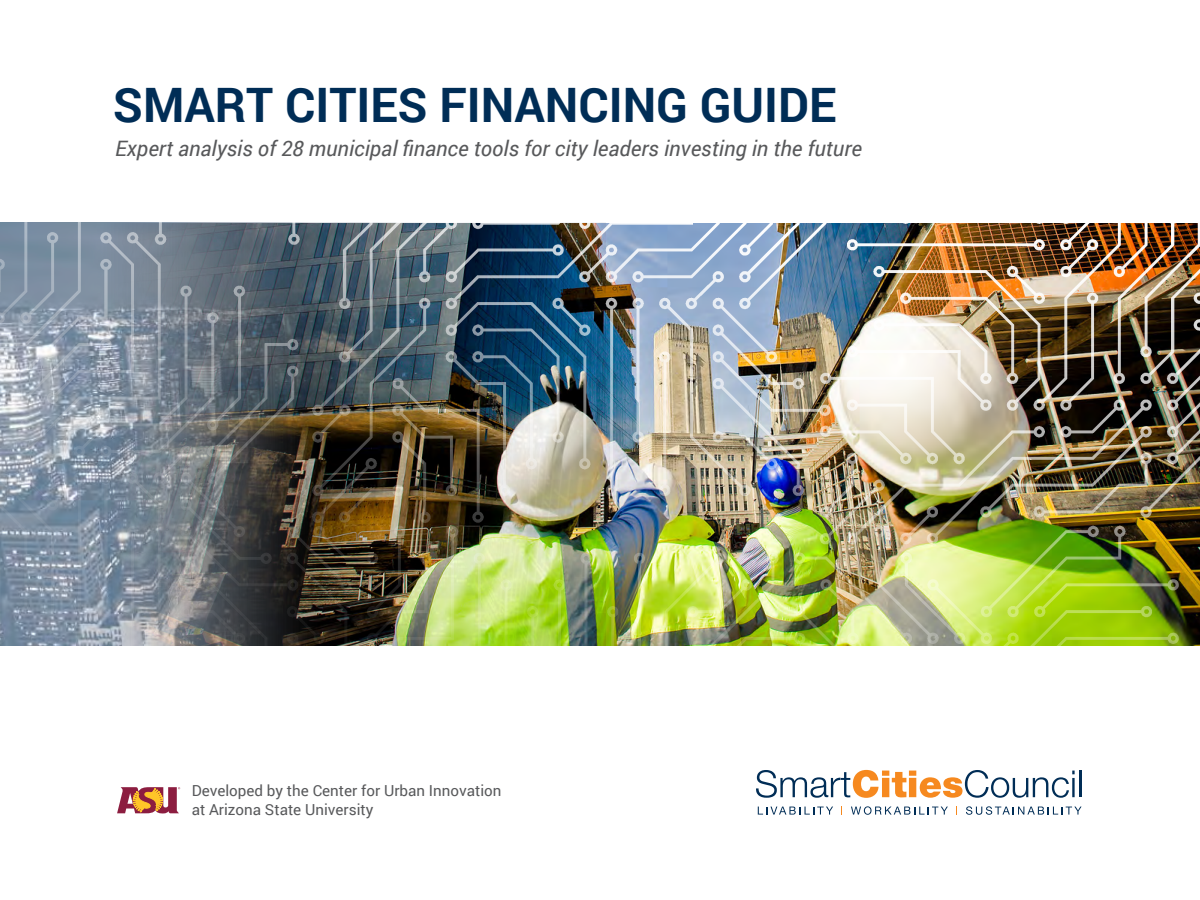
<style>
.page{position:relative;width:1200px;height:900px;background:#fff}
.page>*{position:absolute;margin:0;border:0;box-sizing:border-box;transform-origin:0 0}
.t1{font:700 47.4px "Roboto";color:#002d56}
.t2{font:italic 21.3px "Roboto";color:#58595b}
.t3{font:15.15px/18.3px "Roboto";color:#58595b}
</style>
<div class="page">
<img style="left:0;top:222px;width:1200px;height:593px">
<svg style="left:756px;top:770px;width:319px;height:28px"></svg>
<hr style="left:1072px;top:778px;width:3px;height:19px;background:#002d56">
<hr style="left:1079px;top:771px;width:3px;height:26px;background:#002d56">
<svg style="left:758px;top:807px;width:75px;height:8px"></svg>
<svg style="left:851px;top:806px;width:97px;height:9px"></svg>
<svg style="left:966px;top:806px;width:116px;height:9px"></svg>
<svg style="left:117px;top:787px;width:63px;height:27px"></svg>
<h1 class="t1" style="left:113px;top:72px;width:725px">SMART CITIES FINANCING GUIDE</h1>
<p class="t2" style="left:115px;top:133px;width:748px">Expert analysis of 28 municipal finance tools for city leaders investing in the future</p>
<p class="t3" style="left:192px;top:781px;width:311px">Developed by the Center for Urban Innovation at Arizona State University</p>
</div>
